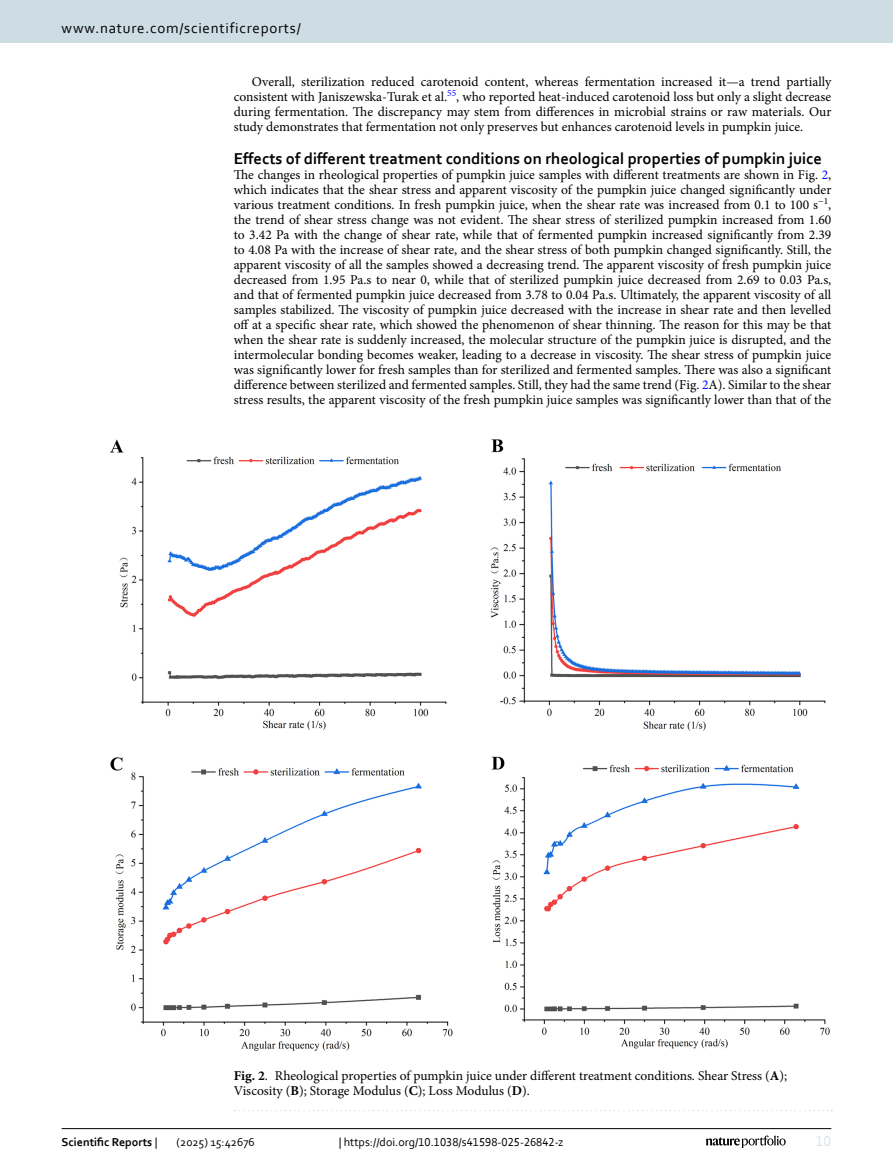
<style>
.page{position:relative;width:893px;height:1174px;background:#fff}
.page>*{position:absolute;margin:0;border:0;box-sizing:border-box;transform-origin:0 0}
.Head_1{font:700 16.5px "Corbel";color:#000}
.t1{font:15px "Corbel";letter-spacing:.05em;color:#000}
.t2{font:15px "Corbel";color:#d9e4eb}
.Body_Text{font:13.5px/15px "Minion Pro";color:#000;text-align:justify}
.Body_Text_Indent{font:13.5px/15px "Minion Pro";color:#000;text-align:justify}
.Figure_Caption{font:13.5px/15px "Minion Pro";color:#000}
.t3{font:12px "Corbel";color:#000}
.t4{font:700 12px "Corbel";color:#000}
.s1{color:#00f}
.s2{font-weight:700}
.s3{font-weight:400}
</style>
<div class="page">
<img style="left:110px;top:439px;width:720px;height:612px">
<svg style="left:235px;top:1110px;width:597px;height:1px"></svg>
<hr style="left:62px;top:1128px;width:769px;height:1px;background:#000">
<svg style="left:706px;top:1135px;width:80px;height:12px"></svg>
<div style="left:0;top:0;width:893px;height:43px;background:#cedde4"></div>
<p class="t1" style="left:62px;top:18px;width:241px">www.nature.com/scientificreports/</p>
<p class="Body_Text_Indent" style="left:234px;top:74px;width:599px;text-indent:18px">Overall, sterilization reduced carotenoid content, whereas fermentation increased it—a trend partially consistent with Janiszewska-Turak et al.<sup>55</sup>, who reported heat-induced carotenoid loss but only a slight decrease during fermentation. The discrepancy may stem from differences in microbial strains or raw materials. Our study demonstrates that fermentation not only preserves but enhances carotenoid levels in pumpkin juice.</p>
<p class="Head_1" style="left:234px;top:148px;width:589px">Effects of different treatment conditions on rheological properties of pumpkin juice</p>
<p class="Body_Text" style="left:234px;top:167px;width:599px">The changes in rheological properties of pumpkin juice samples with different treatments are shown in Fig. <span class="s1">2</span>, which indicates that the shear stress and apparent viscosity of the pumpkin juice changed significantly under various treatment conditions. In fresh pumpkin juice, when the shear rate was increased from 0.1 to 100 s<sup>−1</sup>, the trend of shear stress change was not evident. The shear stress of sterilized pumpkin increased from 1.60 to 3.42 Pa with the change of shear rate, while that of fermented pumpkin increased significantly from 2.39 to 4.08 Pa with the increase of shear rate, and the shear stress of both pumpkin changed significantly. Still, the apparent viscosity of all the samples showed a decreasing trend. The apparent viscosity of fresh pumpkin juice decreased from 1.95 Pa.s to near 0, while that of sterilized pumpkin juice decreased from 2.69 to 0.03 Pa.s, and that of fermented pumpkin juice decreased from 3.78 to 0.04 Pa.s. Ultimately, the apparent viscosity of all samples stabilized. The viscosity of pumpkin juice decreased with the increase in shear rate and then levelled off at a specific shear rate, which showed the phenomenon of shear thinning. The reason for this may be that when the shear rate is suddenly increased, the molecular structure of the pumpkin juice is disrupted, and the intermolecular bonding becomes weaker, leading to a decrease in viscosity. The shear stress of pumpkin juice was significantly lower for fresh samples than for sterilized and fermented samples. There was also a significant difference between sterilized and fermented samples. Still, they had the same trend (Fig. <span class="s1">2</span>A). Similar to the shear stress results, the apparent viscosity of the fresh pumpkin juice samples was significantly lower than that of the</p>
<p class="Figure_Caption" style="left:234px;top:1068px;width:555px"><span class="s2">Fig. 2</span>. Rheological properties of pumpkin juice under different treatment conditions. Shear Stress (<span class="s2">A</span>);<br>Viscosity (<span class="s2">B</span>); Storage Modulus (<span class="s2">C</span>); Loss Modulus (<span class="s2">D</span>).</p>
<p class="t4" style="left:62px;top:1134px;width:97px">Scientific Reports <span class="s3">|</span></p>
<p class="t3" style="left:177px;top:1134px;width:80px">(2025) 15:42676</p>
<p class="t3" style="left:339px;top:1134px;width:226px">| https://doi.org/10.1038/s41598-025-26842-z</p>
<p class="t2" style="left:816px;top:1132px;width:17px">10</p>
</div>
